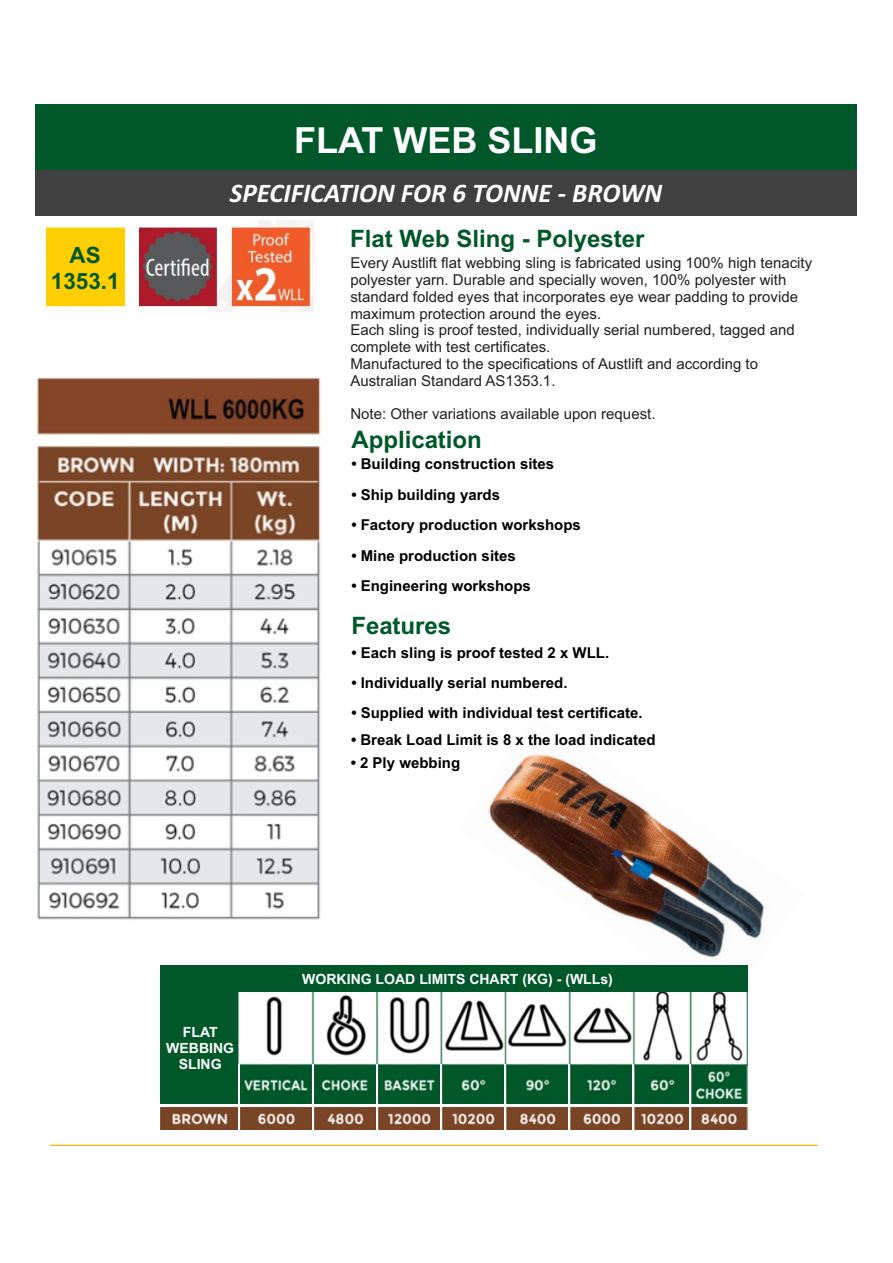
<style>
.page{position:relative;width:893px;height:1263px;background:#fff}
.page>*{position:absolute;margin:0;border:0;box-sizing:border-box;transform-origin:0 0}
.t1{font:700 36px "Arial";color:#fff}
.t2{font:700 30.3px "Calibri";color:#fff}
.t3{font:italic 700 27px "Calibri";color:#fff}
.t4{font:700 24px "Arial";color:#00582a}
.t5{font:700 22.5px/25.2px "Arial";color:#00582a;text-align:center}
.t6{font:700 15.3px "Calibri";color:#fff}
.t7{font:15px/16.8px "Arial";color:#231f20}
.t8{font:700 15px "Arial";color:#000}
.t9{font:700 14.1px/15.8px "Arial";color:#fff;text-align:center}
</style>
<div class="page">
<img style="left:459px;top:754px;width:306px;height:212px">
<div style="left:35px;top:104px;width:822px;height:66px;background:#00582a"></div>
<div style="left:35px;top:170px;width:822px;height:45px;background:#404041"></div>
<hr style="left:50px;top:1145px;width:768px;height:1px;background:#f9b10b">
<img style="left:45px;top:221px;width:268px;height:90px">
<div style="left:47px;top:228px;width:77px;height:78px;background:#ffcf01"></div>
<img style="left:238px;top:992px;width:510px;height:112px">
<div style="left:159px;top:966px;width:589px;height:26px;background:#00582a"></div>
<div style="left:159px;top:966px;width:79px;height:140px;background:#00582a"></div>
<img style="left:37px;top:377px;width:284px;height:543px">
<img style="left:160px;top:1107px;width:588px;height:23px">
<hr style="left:238px;top:1064px;width:2px;height:67px;background:#fff">
<hr style="left:312px;top:1064px;width:2px;height:66px;background:#fff">
<hr style="left:377px;top:1064px;width:1px;height:66px;background:#fff">
<hr style="left:441px;top:1064px;width:1px;height:66px;background:#fff">
<hr style="left:505px;top:1064px;width:1px;height:66px;background:#fff">
<hr style="left:568px;top:1064px;width:2px;height:66px;background:#fff">
<hr style="left:632px;top:1064px;width:2px;height:66px;background:#fff">
<hr style="left:689px;top:1064px;width:1px;height:66px;background:#fff">
<hr style="left:748px;top:962px;width:1px;height:170px;background:#fff">
<hr style="left:159px;top:1104px;width:589px;height:2px;background:#fff">
<hr style="left:158px;top:965px;width:2px;height:167px;background:#fff">
<h3 class="t5" style="left:51px;top:245px;width:70px">AS<br>1353.1</h3>
<h2 class="t2" style="left:431px;top:117px;width:32px">6 00</h2>
<p class="t6" style="left:428px;top:179px;width:38px">P. 1|2</p>
<h2 class="t2" style="left:420px;top:117px;width:54px">4 15</h2>
<h2 class="t2" style="left:430px;top:117px;width:32px">FA</h2>
<h1 class="t1" style="left:294px;top:127px;width:305px">FLAT WEB SLING</h1>
<h3 class="t3" style="left:230px;top:182px;width:434px">SPECIFICATION FOR 6 TONNE - BROWN</h3>
<h3 class="t4" style="left:350px;top:230px;width:296px">Flat Web Sling - Polyester</h3>
<p class="t7" style="left:350px;top:256px;width:463px">Every Austlift flat webbing sling is fabricated using 100% high tenacity polyester yarn. Durable and specially woven, 100% polyester with standard folded eyes that incorporates eye wear padding to provide maximum protection around the eyes.<br>Each sling is proof tested, individually serial numbered, tagged and complete with test certificates.<br>Manufactured to the specifications of Austlift and according to Australian Standard AS1353.1.</p>
<p class="t7" style="left:350px;top:407px;width:307px">Note: Other variations available upon request.</p>
<h3 class="t4" style="left:351px;top:431px;width:132px">Application</h3>
<p class="t8" style="left:351px;top:458px;width:204px">• Building construction sites</p>
<p class="t8" style="left:351px;top:489px;width:150px">• Ship building yards</p>
<p class="t8" style="left:351px;top:519px;width:231px">• Factory production workshops</p>
<p class="t8" style="left:351px;top:550px;width:166px">• Mine production sites</p>
<p class="t8" style="left:351px;top:580px;width:181px">• Engineering workshops</p>
<h3 class="t4" style="left:351px;top:616px;width:101px">Features</h3>
<p class="t8" style="left:351px;top:647px;width:259px">• Each sling is proof tested 2 x WLL.</p>
<p class="t8" style="left:351px;top:677px;width:218px">• Individually serial numbered.</p>
<p class="t8" style="left:351px;top:707px;width:293px">• Supplied with individual test certificate.</p>
<p class="t8" style="left:351px;top:734px;width:306px">• Break Load Limit is 8 x the load indicated</p>
<p class="t8" style="left:351px;top:757px;width:111px">• 2 Ply webbing</p>
<p class="t9" style="left:166px;top:1026px;width:69px">FLAT<br>WEBBING<br>SLING</p>
<p class="t9" style="left:302px;top:972px;width:312px">WORKING LOAD LIMITS CHART (KG) - (WLLs)</p>
</div>
